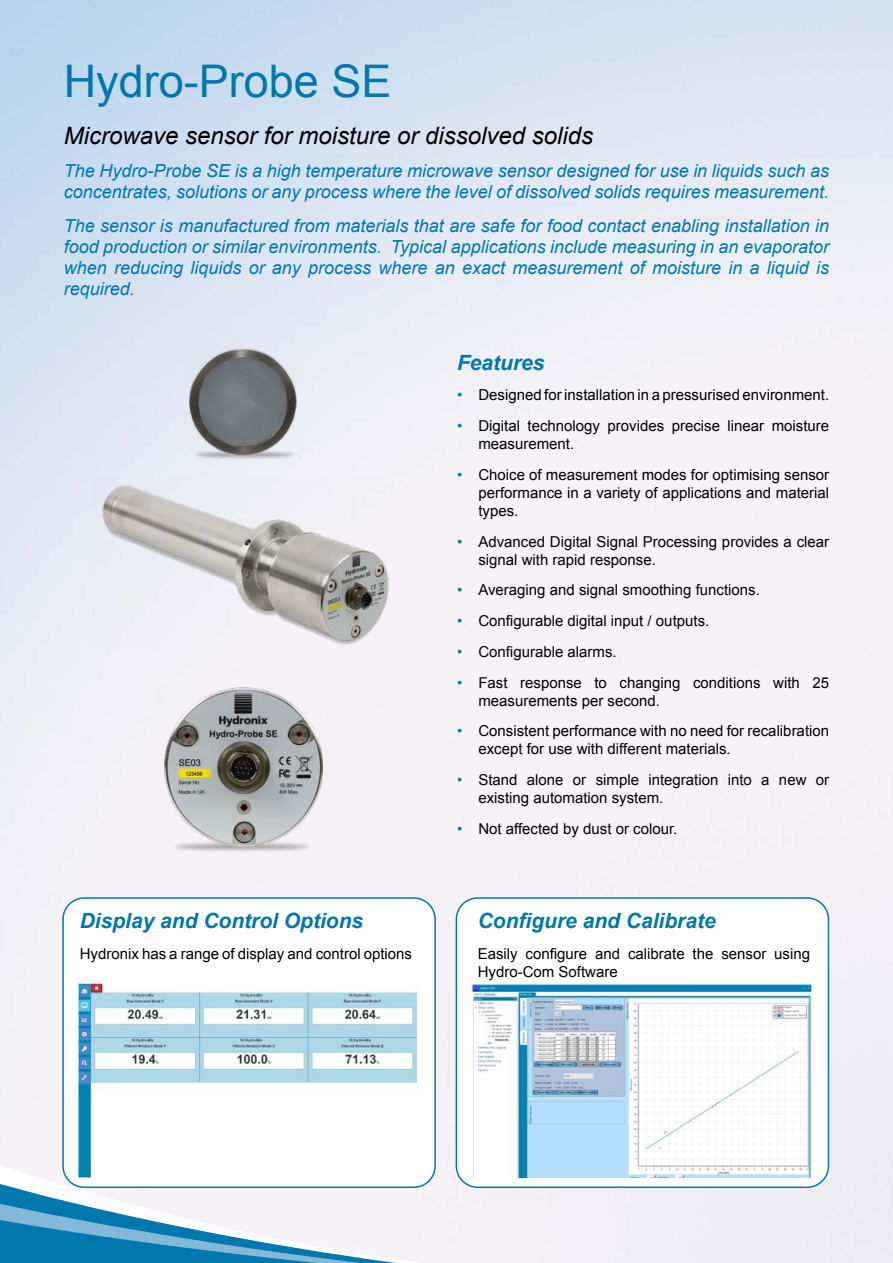
<style>
.page{position:relative;width:893px;height:1263px;background:#fff}
.page>*{position:absolute;margin:0;border:0;box-sizing:border-box;transform-origin:0 0}
.t1{font:45px "Arial";color:#0078ae}
.t2{font:italic 24px "Arial";color:#000}
.t3{font:italic 700 21px "Arial";color:#0078ae}
.t4{font:italic 18px/21px "Arial";color:#0078ae}
.t5{font:15px/18px "Arial";color:#000}
.s1{color:#0078ae}
</style>
<div class="page">
<img style="left:0;top:0;width:893px;height:1263px">
<div style="left:63px;top:898px;width:372px;height:289px;background:#fff;border-radius:21px"></div>
<div style="left:62px;top:897px;width:374px;height:291px;border:2px solid #0078ae;border-radius:21px"></div>
<div style="left:456px;top:898px;width:372px;height:289px;background:#fff;border-radius:21px"></div>
<div style="left:456px;top:897px;width:373px;height:291px;border:2px solid #0078ae;border-radius:21px"></div>
<img style="left:472px;top:984px;width:341px;height:194px">
<img style="left:79px;top:984px;width:339px;height:194px">
<img style="left:156px;top:684px;width:176px;height:171px">
<img style="left:183px;top:345px;width:121px;height:115px">
<img style="left:92px;top:478px;width:303px;height:168px">
<h1 class="t1" style="left:64px;top:51px;width:329px">Hydro-Probe SE</h1>
<h2 class="t2" style="left:64px;top:120px;width:531px">Microwave sensor for moisture or dissolved solids</h2>
<p class="t4" style="left:64px;top:161px;width:767px">The Hydro-Probe SE is a high temperature microwave sensor designed for use in liquids such as concentrates, solutions or any process where the level of dissolved solids requires measurement.</p>
<p class="t4" style="left:64px;top:215px;width:767px;text-align:justify">The sensor is manufactured from materials that are safe for food contact enabling installation in food production or similar environments. Typical applications include measuring in an evaporator when reducing liquids or any process where an exact measurement of moisture in a liquid is required.</p>
<h3 class="t3" style="left:80px;top:907px;width:285px">Display and Control Options</h3>
<p class="t5" style="left:80px;top:945px;width:334px">Hydronix has a range of display and control options</p>
<h3 class="t3" style="left:457px;top:349px;width:89px">Features</h3>
<p class="t5" style="left:457px;top:386px;width:374px"><span class="s1">•</span> Designed for installation in a pressurised environment.</p>
<p class="t5" style="left:478px;top:417px;width:352px;text-indent:-21px"><span class="s1">•</span> Digital technology provides precise linear moisture measurement.</p>
<p class="t5" style="left:478px;top:466px;width:352px;text-align:justify;text-indent:-21px"><span class="s1">•</span> Choice of measurement modes for optimising sensor performance in a variety of applications and material types.</p>
<p class="t5" style="left:478px;top:533px;width:352px;text-indent:-21px"><span class="s1">•</span> Advanced Digital Signal Processing provides a clear signal with rapid response.</p>
<p class="t5" style="left:457px;top:581px;width:304px"><span class="s1">•</span> Averaging and signal smoothing functions.</p>
<p class="t5" style="left:457px;top:612px;width:254px"><span class="s1">•</span> Configurable digital input / outputs.</p>
<p class="t5" style="left:457px;top:643px;width:161px"><span class="s1">•</span> Configurable alarms.</p>
<p class="t5" style="left:478px;top:674px;width:352px;text-indent:-21px"><span class="s1">•</span> Fast response to changing conditions with 25 measurements per second.</p>
<p class="t5" style="left:478px;top:722px;width:352px;text-indent:-21px"><span class="s1">•</span> Consistent performance with no need for recalibration except for use with different materials.</p>
<p class="t5" style="left:478px;top:771px;width:352px;text-indent:-21px"><span class="s1">•</span> Stand alone or simple integration into a new or existing automation system.</p>
<p class="t5" style="left:457px;top:820px;width:222px"><span class="s1">•</span> Not affected by dust or colour.</p>
<h3 class="t3" style="left:478px;top:907px;width:240px">Configure and Calibrate</h3>
<p class="t5" style="left:478px;top:945px;width:334px">Easily configure and calibrate the sensor using<br>Hydro-Com Software</p>
</div>
